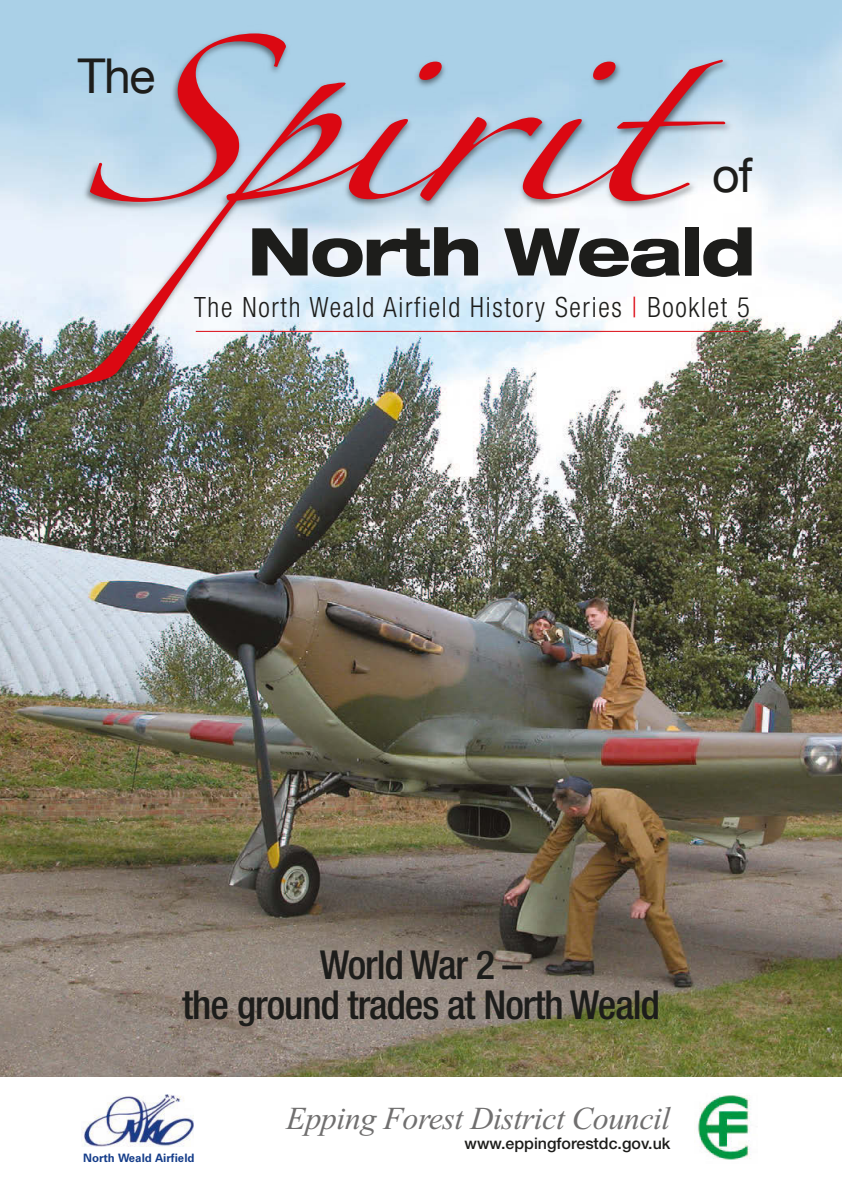
<style>
.page{position:relative;width:842px;height:1190px;background:#fff}
.page>*{position:absolute;margin:0;border:0;box-sizing:border-box;transform-origin:0 0}
.t1{font:150px "Zapfino";letter-spacing:-.025em;color:#db0812;scale:1.3 1}
.t2{font:800 expanded 66px "Helvetica Neue";letter-spacing:-.025em;color:#1d1d1b}
.t3{font:48px "Helvetica Neue";color:#1d1d1b}
.t4{font:500 condensed 40px/40px "Helvetica Neue";letter-spacing:-.025em;color:#1d1d1b;text-align:center}
.t5{font:italic 32px "Times New Roman";letter-spacing:-.015em;color:#706f6f}
.t6{font:300 condensed 28px "Helvetica Neue";letter-spacing:.065em;color:#1d1d1b;scale:.95 1}
.t7{font:500 16px "Helvetica Neue";color:#1d1d1b}
.t8{font:700 11.6px "Zurich BT";color:#153d8a}
.s1{color:#db0812}
</style>
<div class="page">
<img style="left:0;top:669px;width:842px;height:408px">
<img style="left:0;top:0;width:842px;height:669px">
<hr style="left:196px;top:331px;width:552px;height:1px;background:#db0812">
<img style="left:81px;top:1094px;width:112px;height:53px">
<img style="left:697px;top:1095px;width:54px;height:65px">
<p class="t1" style="left:78px;top:60px;width:465px">Spirit</p>
<p class="t3" style="left:78px;top:47px;width:79px">The</p>
<p class="t3" style="left:712px;top:147px;width:42px">of</p>
<p class="t2" style="left:247px;top:227px;width:509px">North Weald</p>
<p class="t6" style="left:194px;top:297px;width:586px">The North Weald Airfield History Series <span class="s1">|</span> Booklet 5</p>
<h2 class="t4" style="left:182px;top:948px;width:479px">World War 2 –<br>the ground trades at North Weald</h2>
<p class="t8" style="left:83px;top:1153px;width:113px">North Weald Airfield</p>
<h2 class="t5" style="left:286px;top:1099px;width:386px">Epping Forest District Council</h2>
<p class="t7" style="left:464px;top:1138px;width:207px">www.eppingforestdc.gov.uk</p>
</div>
